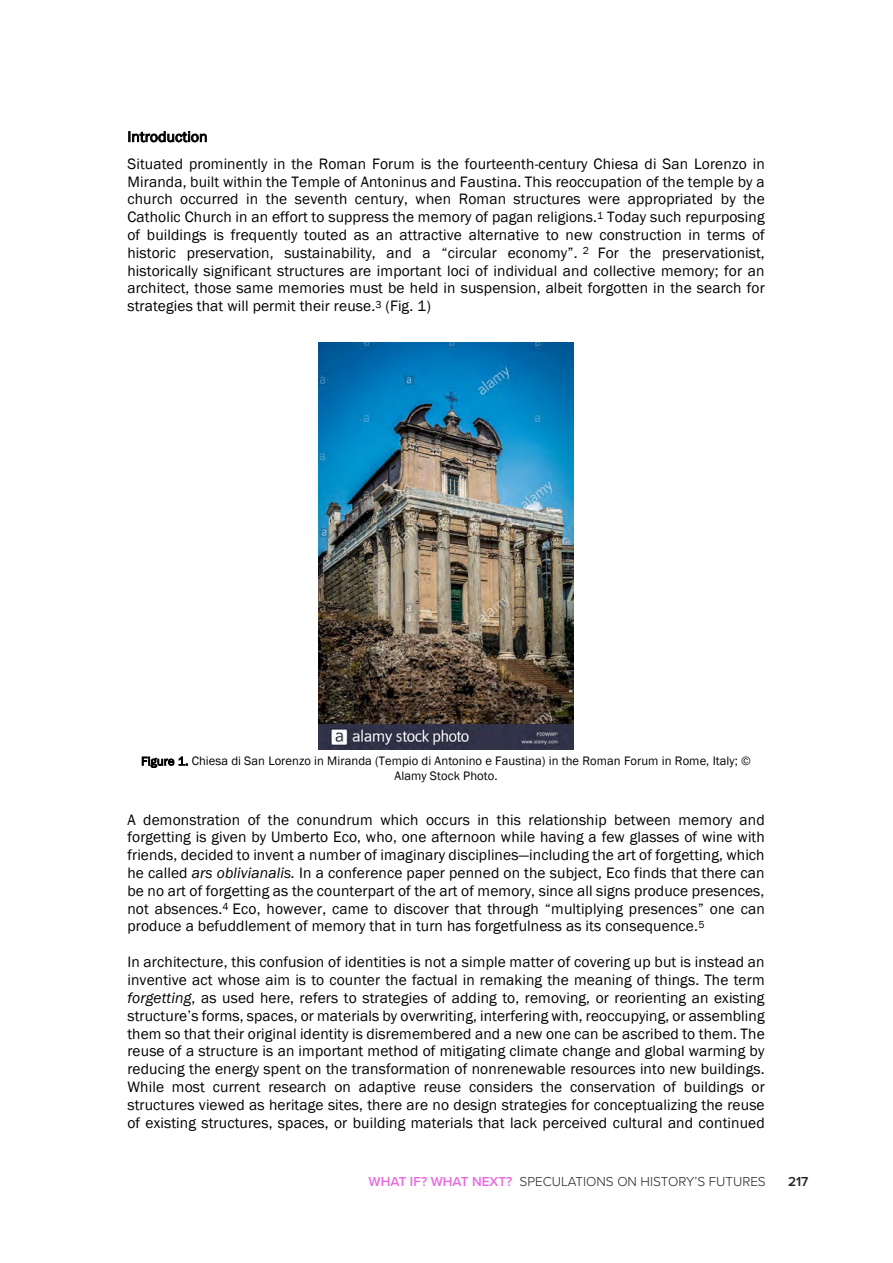
<style>
.page{position:relative;width:893px;height:1263px;background:#fff}
.page>*{position:absolute;margin:0;border:0;box-sizing:border-box;transform-origin:0 0}
.t1{font:15.45px/17.9px "Franklin Gothic";letter-spacing:.01em;color:#000;text-align:justify}
.t2{font:15px "Franklin Gothic";letter-spacing:.01em;color:#000}
.t3{font:300 13.5px "Proxima Nova";color:#231f20}
.t4{font:600 13.5px "Proxima Nova";color:#231f20}
.t5{font:12.6px/14.7px "Franklin Gothic";letter-spacing:.005em;color:#000;text-align:center}
.s1{font-size:12.3px}
.s2{font-style:italic}
.s3{font-weight:600;color:#e66be1}
</style>
<div class="page">
<img style="left:319px;top:342px;width:255px;height:408px">
<p class="t2" style="left:127px;top:127px;width:82px">Introduction</p>
<p class="t1" style="left:127px;top:155px;width:639px">Situated prominently in the Roman Forum is the fourteenth-century Chiesa di San Lorenzo in Miranda, built within the Temple of Antoninus and Faustina. This reoccupation of the temple by a church occurred in the seventh century, when Roman structures were appropriated by the Catholic Church in an effort to suppress the memory of pagan religions.<sup>1</sup> Today such repurposing of buildings is frequently touted as an attractive alternative to new construction in terms of historic preservation, sustainability, and a “circular economy”. <sup>2</sup> For the preservationist, historically significant structures are important loci of individual and collective memory; for an architect, those same memories must be held in suspension, albeit forgotten in the search for strategies that will permit their reuse.<sup>3</sup> (Fig. 1)</p>
<p class="t5" style="left:141px;top:754px;width:611px"><span class="s1">Figure 1.</span> Chiesa di San Lorenzo in Miranda (Tempio di Antonino e Faustina) in the Roman Forum in Rome, Italy; ©<br>Alamy Stock Photo.</p>
<p class="t1" style="left:127px;top:811px;width:639px">A demonstration of the conundrum which occurs in this relationship between memory and forgetting is given by Umberto Eco, who, one afternoon while having a few glasses of wine with friends, decided to invent a number of imaginary disciplines—including the art of forgetting, which he called <span class="s2">ars oblivianalis.</span> In a conference paper penned on the subject, Eco finds that there can be no art of forgetting as the counterpart of the art of memory, since all signs produce presences, not absences.<sup>4</sup> Eco, however, came to discover that through “multiplying presences” one can produce a befuddlement of memory that in turn has forgetfulness as its consequence.<sup>5</sup></p>
<p class="t1" style="left:127px;top:953px;width:639px">In architecture, this confusion of identities is not a simple matter of covering up but is instead an inventive act whose aim is to counter the factual in remaking the meaning of things. The term <span class="s2">forgetting</span>, as used here, refers to strategies of adding to, removing, or reorienting an existing structure’s forms, spaces, or materials by overwriting, interfering with, reoccupying, or assembling them so that their original identity is disremembered and a new one can be ascribed to them. The reuse of a structure is an important method of mitigating climate change and global warming by reducing the energy spent on the transformation of nonrenewable resources into new buildings.<br>While most current research on adaptive reuse considers the conservation of buildings or structures viewed as heritage sites, there are no design strategies for conceptualizing the reuse of existing structures, spaces, or building materials that lack perceived cultural and continued</p>
<p class="t3" style="left:368px;top:1172px;width:399px"><span class="s3">WHAT IF? WHAT NEXT?</span> SPECULATIONS ON HISTORY’S FUTURES</p>
<p class="t4" style="left:788px;top:1172px;width:22px">217</p>
</div>
